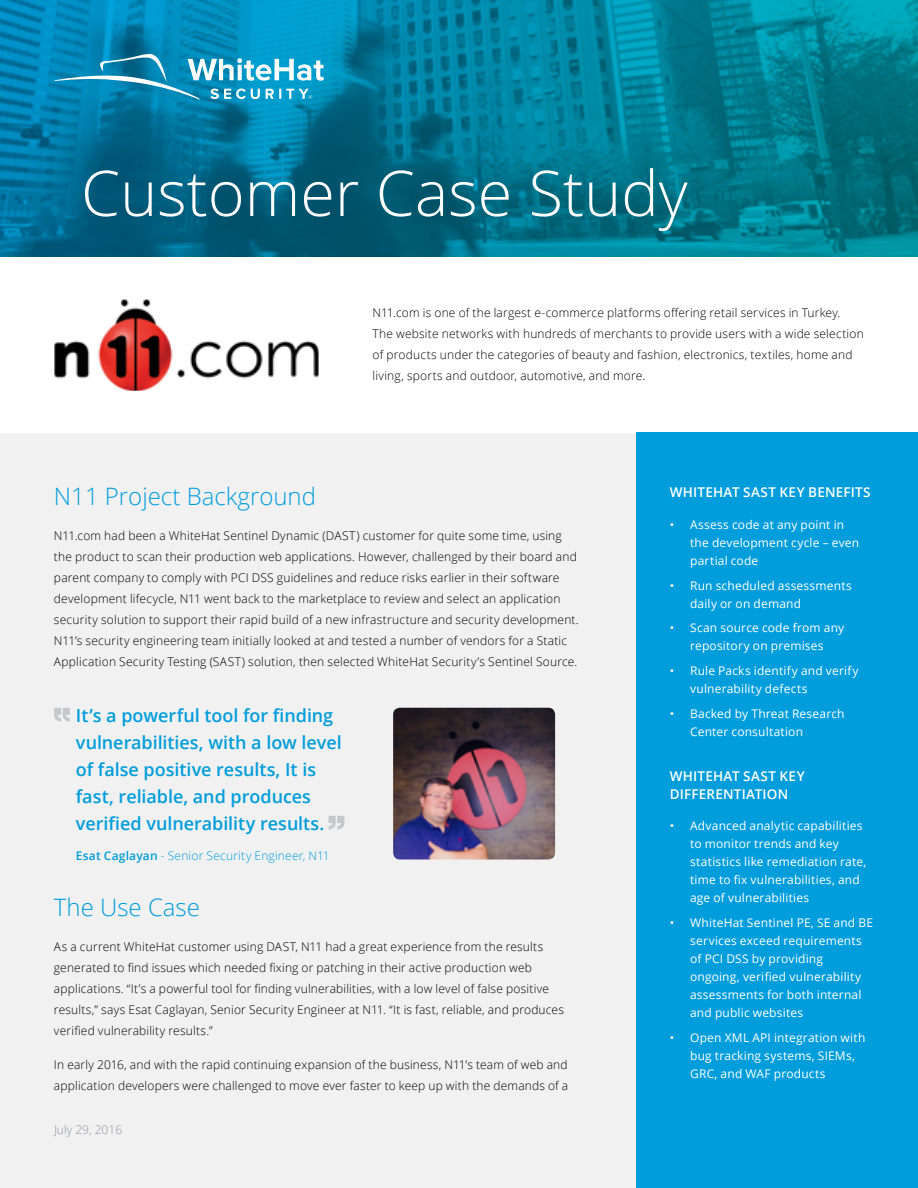
<style>
.page{position:relative;width:918px;height:1188px;background:#fff}
.page>*{position:absolute;margin:0;border:0;box-sizing:border-box;transform-origin:0 0}
.t1{font:300 63px "Open Sans";color:#fff}
.t2{font:300 24px "Open Sans";color:#009ddc}
.t3{font:600 18px/27px "Open Sans";color:#009ddc}
.t4{font:600 13.5px/18px "Open Sans";letter-spacing:.02em;color:#fff}
.t5{font:300 12px/21px "Open Sans";letter-spacing:.015em;color:#000}
.t6{font:12px/18px "Open Sans";letter-spacing:.015em;color:#fff}
.t7{font:300 12px "Open Sans";letter-spacing:.015em;color:#009ddc}
.t8{font:300 12px "Open Sans";color:#939598}
.s1{font-weight:600}
</style>
<div class="page">
<div style="left:0;top:433px;width:918px;height:755px;background:#f1f1f2"></div>
<img style="left:0;top:0;width:918px;height:256px">
<svg style="left:54px;top:54px;width:270px;height:46px;background:#2f9fc6"></svg>
<div style="left:636px;top:433px;width:282px;height:755px;background:#009ddc"></div>
<img style="left:54px;top:299px;width:265px;height:91px">
<svg style="left:54px;top:708px;width:16px;height:14px"></svg>
<svg style="left:329px;top:816px;width:15px;height:14px"></svg>
<img style="left:393px;top:708px;width:162px;height:152px">
<h1 class="t1" style="left:81px;top:150px;width:608px">Customer Case Study</h1>
<p class="t5" style="left:373px;top:302px;width:493px">N11.com is one of the largest e-commerce platforms offering retail services in Turkey.<br>The website networks with hundreds of merchants to provide users with a wide selection of products under the categories of beauty and fashion, electronics, textiles, home and living, sports and outdoor, automotive, and more.</p>
<h2 class="t2" style="left:54px;top:480px;width:264px">N11 Project Background</h2>
<p class="t5" style="left:54px;top:525px;width:526px">N11.com had been a WhiteHat Sentinel Dynamic (DAST) customer for quite some time, using the product to scan their production web applications. However, challenged by their board and parent company to comply with PCI DSS guidelines and reduce risks earlier in their software development lifecycle, N11 went back to the marketplace to review and select an application security solution to support their rapid build of a new infrastructure and security development.<br>N11’s security engineering team initially looked at and tested a number of vendors for a Static Application Security Testing (SAST) solution, then selected WhiteHat Security’s Sentinel Source.</p>
<h3 class="t3" style="left:76px;top:701px;width:267px">It’s a powerful tool for finding vulnerabilities, with a low level of false positive results, It is fast, reliable, and produces verified vulnerability results.</h3>
<p class="t7" style="left:76px;top:847px;width:255px"><span class="s1">Esat Caglayan</span> - Senior Security Engineer, N11</p>
<h2 class="t2" style="left:54px;top:891px;width:147px">The Use Case</h2>
<p class="t5" style="left:54px;top:936px;width:512px">As a current WhiteHat customer using DAST, N11 had a great experience from the results generated to find issues which needed fixing or patching in their active production web applications. “It’s a powerful tool for finding vulnerabilities, with a low level of false positive results,” says Esat Caglayan, Senior Security Engineer at N11. “It is fast, reliable, and produces verified vulnerability results.”</p>
<p class="t5" style="left:54px;top:1054px;width:516px">In early 2016, and with the rapid continuing expansion of the business, N11’s team of web and application developers were challenged to move ever faster to keep up with the demands of a</p>
<p class="t8" style="left:54px;top:1122px;width:70px">July 29, 2016</p>
<p class="t4" style="left:670px;top:483px;width:202px">WHITEHAT SAST KEY BENEFITS</p>
<p class="t6" style="left:690px;top:515px;width:171px;text-indent:-20px">• Assess code at any point in the development cycle – even partial code</p>
<p class="t6" style="left:690px;top:576px;width:163px;text-indent:-20px">• Run scheduled assessments daily or on demand</p>
<p class="t6" style="left:670px;top:619px;width:176px;text-align:center">• Scan source code from any repository on premises</p>
<p class="t6" style="left:690px;top:661px;width:170px;text-indent:-20px">• Rule Packs identify and verify vulnerability defects</p>
<p class="t6" style="left:690px;top:704px;width:156px;text-indent:-20px">• Backed by Threat Research<br>Center consultation</p>
<p class="t4" style="left:670px;top:767px;width:136px">WHITEHAT SAST KEY<br>DIFFERENTIATION</p>
<p class="t6" style="left:690px;top:817px;width:178px;text-indent:-20px">• Advanced analytic capabilities to monitor trends and key statistics like remediation rate, time to fix vulnerabilities, and age of vulnerabilities</p>
<p class="t6" style="left:690px;top:913px;width:185px;text-indent:-20px">• WhiteHat Sentinel PE, SE and BE services exceed requirements of PCI DSS by providing ongoing, verified vulnerability assessments for both internal and public websites</p>
<p class="t6" style="left:690px;top:1028px;width:177px;text-indent:-20px">• Open XML API integration with bug tracking systems, SIEMs,<br>GRC, and WAF products</p>
</div>
